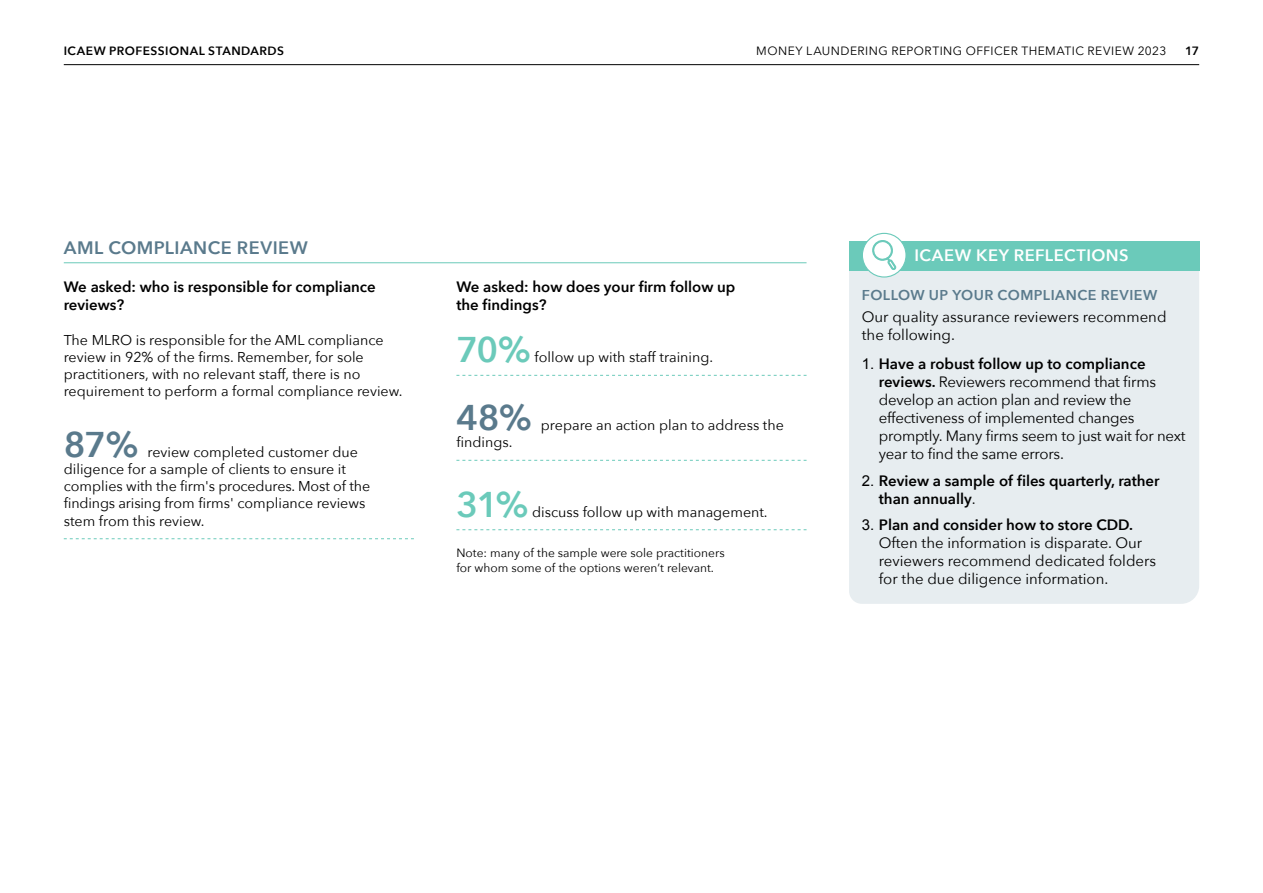
<style>
.page{position:relative;width:1263px;height:893px;background:#fff}
.page>*{position:absolute;margin:0;border:0;box-sizing:border-box;transform-origin:0 0}
.ZM_Number_fact_with_dash_rule{font:600 35.7px "Avenir Next";color:#6bcaba}
.ZM_Number_fact_with_dash_rule-2{font:600 35.7px "Avenir Next";color:#5a7a8c}
.ZM_BLUE_subead_Thematic_review_NO_INDENT{font:600 18px "Avenir Next";letter-spacing:.025em;color:#5a7a8c}
.ZM_Blue_heading_thematic_review{font:600 16.5px "Avenir Next";letter-spacing:.03em;color:#fff}
.ZM_Numbered_list{font:15px/18px "Avenir Next";letter-spacing:-.015em;color:#000}
.ZM_We_asked_text{font:600 15px/18px "Avenir Next";color:#000}
.ZM_Numbered_list-2{font:600 15px/18px "Avenir Next";color:#000}
.ZM_Number_fact_with_dash_rule-3{font:14.25px/17.2px "Avenir Next";color:#000}
.ZM_Key_reflections_Blue_heading{font:600 14.25px "Avenir Next";letter-spacing:.035em;color:#5a7a8c}
.t1{font:12px/15px "Avenir Next";color:#000}
.t2{font:12px "Avenir Next";letter-spacing:.04em;color:#000}
.t3{font:600 12px "Avenir Next";letter-spacing:.04em;color:#000}
.s1{font-family:"Arial"}
.s2{font-weight:600}
.s3{font-family:"Arial";font-weight:400}
.s4{font-weight:400}
</style>
<div class="page">
<hr style="left:64px;top:64px;width:1135px;height:1px;background:#000">
<svg style="left:456px;top:375px;width:350px;height:1px"></svg>
<svg style="left:456px;top:460px;width:350px;height:1px"></svg>
<svg style="left:456px;top:529px;width:350px;height:1px"></svg>
<svg style="left:64px;top:538px;width:350px;height:1px"></svg>
<div style="left:849px;top:271px;width:350px;height:333px;background:#e7edf0"></div>
<div style="left:849px;top:241px;width:350px;height:30px;background:#6bcaba"></div>
<div style="left:862px;top:233px;width:44px;height:44px;background:#fff;border-radius:50%"></div>
<div style="left:862px;top:233px;width:44px;height:45px;border:1px solid #6bcaba;border-radius:50%"></div>
<svg style="left:872px;top:240px;width:24px;height:30px"></svg>
<hr style="left:64px;top:262px;width:742px;height:1px;background:#6bcaba">
<p class="t3" style="left:64px;top:40px;width:222px">ICAEW PROFESSIONAL STANDARDS</p>
<p class="t2" style="left:756px;top:40px;width:412px">MONEY LAUNDERING REPORTING OFFICER THEMATIC REVIEW 2023</p>
<p class="t3" style="left:1185px;top:40px;width:16px">17</p>
<p class="ZM_BLUE_subead_Thematic_review_NO_INDENT" style="left:64px;top:232px;width:246px">AML COMPLIANCE REVIEW</p>
<p class="ZM_We_asked_text" style="left:64px;top:278px;width:314px">We asked: who is responsible for compliance reviews?</p>
<p class="ZM_Number_fact_with_dash_rule-3" style="left:64px;top:330px;width:340px">The MLRO is responsible for the AML compliance review in 92% of the firms. Remember, for sole practitioners, with no relevant staff, there is no requirement to perform a formal compliance review.</p>
<p class="ZM_Number_fact_with_dash_rule-2" style="left:64px;top:414px;width:76px">87%</p>
<p class="ZM_Number_fact_with_dash_rule-3" style="left:64px;top:442px;width:308px;text-indent:84px">review completed customer due diligence for a sample of clients to ensure it complies with the firm's procedures. Most of the findings arising from firms' compliance reviews stem from this review.</p>
<p class="ZM_We_asked_text" style="left:456px;top:278px;width:280px">We asked: how does your firm follow up the findings?</p>
<p class="ZM_Number_fact_with_dash_rule" style="left:456px;top:319px;width:76px">70%</p>
<p class="ZM_Number_fact_with_dash_rule-3" style="left:535px;top:348px;width:180px">follow up with staff training.</p>
<p class="ZM_Number_fact_with_dash_rule-2" style="left:456px;top:387px;width:77px">48%</p>
<p class="ZM_Number_fact_with_dash_rule-3" style="left:541px;top:416px;width:244px">prepare an action plan to address the</p>
<p class="ZM_Number_fact_with_dash_rule-3" style="left:456px;top:433px;width:57px">findings.</p>
<p class="ZM_Number_fact_with_dash_rule" style="left:456px;top:474px;width:74px">31%</p>
<p class="ZM_Number_fact_with_dash_rule-3" style="left:532px;top:502px;width:237px">discuss follow up with management.</p>
<p class="t1" style="left:456px;top:545px;width:270px">Note: many of the sample were sole practitioners for whom some of the options weren’t relevant.</p>
<p class="ZM_Blue_heading_thematic_review" style="left:914px;top:242px;width:216px">ICAEW KEY REFLECTIONS</p>
<p class="ZM_Key_reflections_Blue_heading" style="left:862px;top:283px;width:297px">FOLLOW UP YOUR COMPLIANCE REVIEW</p>
<p class="ZM_Numbered_list" style="left:862px;top:307px;width:306px">Our quality assurance reviewers recommend the following.</p>
<p class="ZM_Numbered_list" style="left:879px;top:354px;width:308px;text-indent:-17px"><span class="s1">1.</span> <span class="s2">Have a robust follow up to compliance reviews.</span> Reviewers recommend that firms develop an action plan and review the effectiveness of implemented changes promptly. Many firms seem to just wait for next year to find the same errors.</p>
<p class="ZM_Numbered_list-2" style="left:879px;top:471px;width:282px;text-indent:-17px"><span class="s3">2.</span> Review a sample of files quarterly, rather than annually<span class="s4">.</span></p>
<p class="ZM_Numbered_list" style="left:879px;top:515px;width:279px;text-indent:-17px"><span class="s1">3.</span> <span class="s2">Plan and consider how to store CDD.<br></span>Often the information is disparate. Our reviewers recommend dedicated folders for the due diligence information.</p>
</div>
